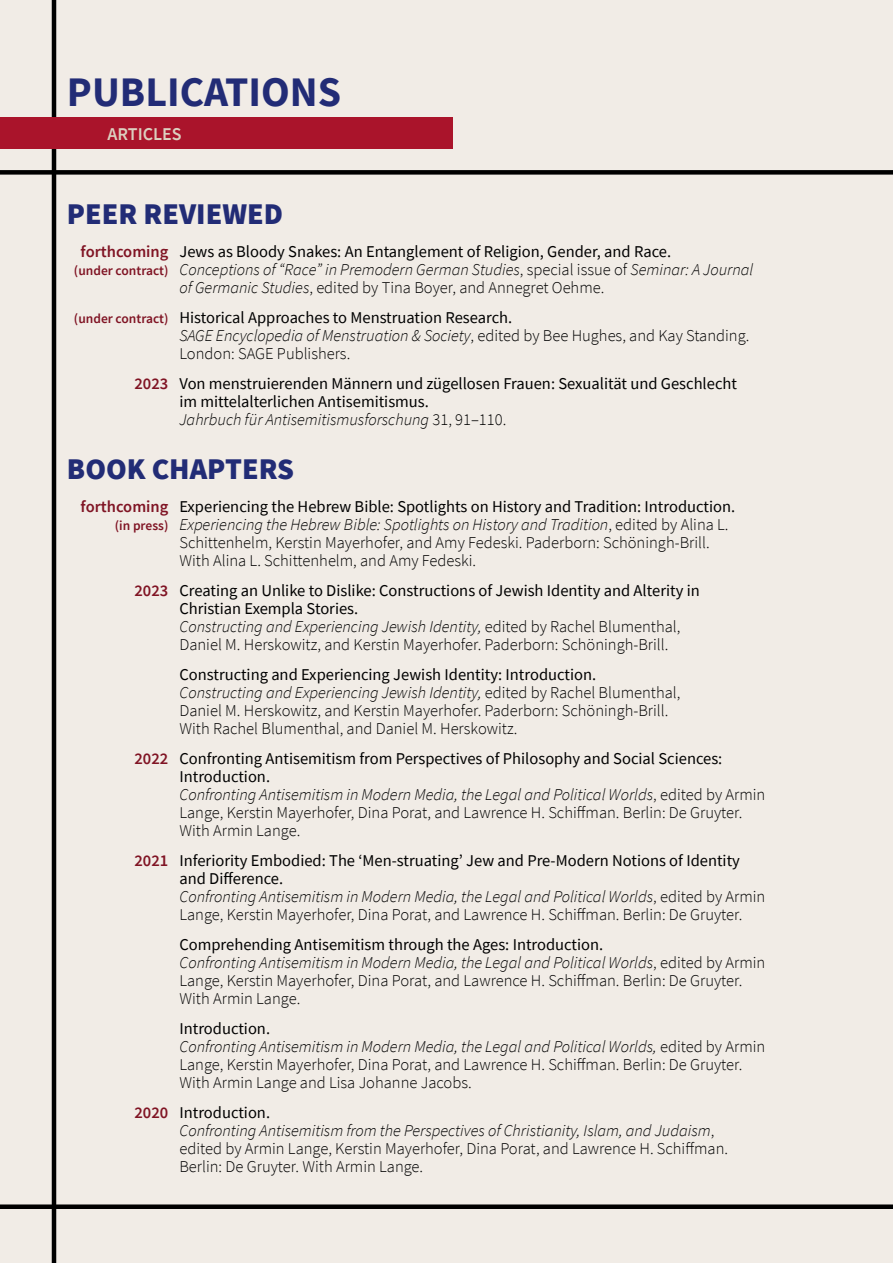
<style>
.page{position:relative;width:893px;height:1263px;background:#f1ece6}
.page>*{position:absolute;margin:0;border:0;box-sizing:border-box;transform-origin:0 0}
.t1{font:700 42px "Source Sans Pro";color:#222c76}
.t2{font:900 30px "Source Sans Pro";color:#222c76}
.t3{font:600 18px "Source Sans Pro";color:#dcd0c0}
.t4{font:300 16.5px/18px "Source Sans Pro";color:#000}
.t5{font:16.5px/18px "Source Sans Pro";color:#000}
.t6{font:italic 300 16.5px/18px "Source Sans Pro";color:#000}
.t7{font:600 16.5px "Source Sans Pro";color:#801424}
.t8{font:600 13.5px "Source Sans Pro";color:#801424}
.s1{font-weight:400;font-style:normal}
.s2{font-style:normal}
.s3{font-weight:400}
.s4{font-style:italic}
.s5{font-weight:300;font-style:italic}
.s6{font-weight:300}
</style>
<div class="page">
<hr style="left:52px;top:0;width:4px;height:1263px;background:#000">
<div style="left:0;top:170px;width:893px;height:5px;background:#000"></div>
<div style="left:0;top:1204px;width:893px;height:5px;background:#000"></div>
<div style="left:0;top:117px;width:453px;height:32px;background:#aa142b"></div>
<h1 class="t1" style="left:67px;top:64px;width:276px">PUBLICATIONS</h1>
<p class="t3" style="left:108px;top:122px;width:76px">ARTICLES</p>
<h2 class="t2" style="left:67px;top:193px;width:218px">PEER REVIEWED</h2>
<p class="t7" style="left:81px;top:241px;width:89px">forthcoming</p>
<p class="t8" style="left:74px;top:262px;width:96px">(under contract)</p>
<p class="t8" style="left:74px;top:310px;width:96px">(under contract)</p>
<p class="t7" style="left:135px;top:373px;width:35px">2023</p>
<p class="t6" style="left:179px;top:242px;width:575px"><span class="s1">Jews as Bloody Snakes: An Entanglement of Religion, Gender, and Race.<br></span>Conceptions of “Race” in Premodern German Studies<span class="s2">, special issue of</span> Seminar: A Journal of Germanic Studies<span class="s2">, edited by Tina Boyer, and Annegret Oehme.</span></p>
<p class="t4" style="left:179px;top:308px;width:571px"><span class="s3">Historical Approaches to Menstruation Research.<br></span><span class="s4">SAGE Encyclopedia of Menstruation &amp; Society</span>, edited by Bee Hughes, and Kay Standing.<br>London: SAGE Publishers.</p>
<p class="t5" style="left:179px;top:374px;width:559px">Von menstruierenden Männern und zügellosen Frauen: Sexualität und Geschlecht im mittelalterlichen Antisemitismus.<br><span class="s5">Jahrbuch für Antisemitismusforschung</span> <span class="s6">31, 91–110.</span></p>
<h2 class="t2" style="left:67px;top:448px;width:229px">BOOK CHAPTERS</h2>
<p class="t7" style="left:81px;top:495px;width:89px">forthcoming</p>
<p class="t8" style="left:115px;top:516px;width:55px">(in press)</p>
<p class="t7" style="left:135px;top:579px;width:35px">2023</p>
<p class="t7" style="left:135px;top:747px;width:35px">2022</p>
<p class="t7" style="left:135px;top:849px;width:35px">2021</p>
<p class="t7" style="left:135px;top:1101px;width:35px">2020</p>
<p class="t4" style="left:179px;top:497px;width:557px"><span class="s3">Experiencing the Hebrew Bible: Spotlights on History and Tradition: Introduction.<br></span><span class="s4">Experiencing the Hebrew Bible: Spotlights on History and Tradition</span>, edited by Alina L.<br>Schittenhelm, Kerstin Mayerhofer, and Amy Fedeski. Paderborn: Schöningh-Brill.<br>With Alina L. Schittenhelm, and Amy Fedeski.</p>
<p class="t5" style="left:179px;top:581px;width:522px">Creating an Unlike to Dislike: Constructions of Jewish Identity and Alterity in Christian Exempla Stories.<br><span class="s5">Constructing and Experiencing Jewish Identity,</span> <span class="s6">edited by Rachel Blumenthal, Daniel M. Herskowitz, and Kerstin Mayerhofer. Paderborn: Schöningh-Brill.</span></p>
<p class="t4" style="left:179px;top:665px;width:502px"><span class="s3">Constructing and Experiencing Jewish Identity: Introduction.<br></span><span class="s4">Constructing and Experiencing Jewish Identity,</span> edited by Rachel Blumenthal, Daniel M. Herskowitz, and Kerstin Mayerhofer. Paderborn: Schöningh-Brill.<br>With Rachel Blumenthal, and Daniel M. Herskowitz.</p>
<p class="t4" style="left:179px;top:749px;width:587px"><span class="s3">Confronting Antisemitism from Perspectives of Philosophy and Social Sciences:<br>Introduction.<br></span><span class="s4">Confronting Antisemitism in Modern Media, the Legal and Political Worlds</span>, edited by Armin Lange, Kerstin Mayerhofer, Dina Porat, and Lawrence H. Schiffman. Berlin: De Gruyter.<br>With Armin Lange.</p>
<p class="t4" style="left:179px;top:851px;width:587px"><span class="s3">Inferiority Embodied: The ‘Men-struating’ Jew and Pre-Modern Notions of Identity and Difference.<br></span><span class="s4">Confronting Antisemitism in Modern Media, the Legal and Political Worlds</span>, edited by Armin Lange, Kerstin Mayerhofer, Dina Porat, and Lawrence H. Schiffman. Berlin: De Gruyter.</p>
<p class="t4" style="left:179px;top:935px;width:587px"><span class="s3">Comprehending Antisemitism through the Ages: Introduction.<br></span><span class="s4">Confronting Antisemitism in Modern Media, the Legal and Political Worlds</span>, edited by Armin Lange, Kerstin Mayerhofer, Dina Porat, and Lawrence H. Schiffman. Berlin: De Gruyter.<br>With Armin Lange.</p>
<p class="t4" style="left:179px;top:1019px;width:587px"><span class="s3">Introduction.<br></span><span class="s4">Confronting Antisemitism in Modern Media, the Legal and Political Worlds,</span> edited by Armin Lange, Kerstin Mayerhofer, Dina Porat, and Lawrence H. Schiffman. Berlin: De Gruyter.<br>With Armin Lange and Lisa Johanne Jacobs.</p>
<p class="t4" style="left:179px;top:1103px;width:550px"><span class="s3">Introduction.<br></span><span class="s4">Confronting Antisemitism from the Perspectives of Christianity, Islam, and Judaism</span>, edited by Armin Lange, Kerstin Mayerhofer, Dina Porat, and Lawrence H. Schiffman.<br>Berlin: De Gruyter. With Armin Lange.</p>
</div>
